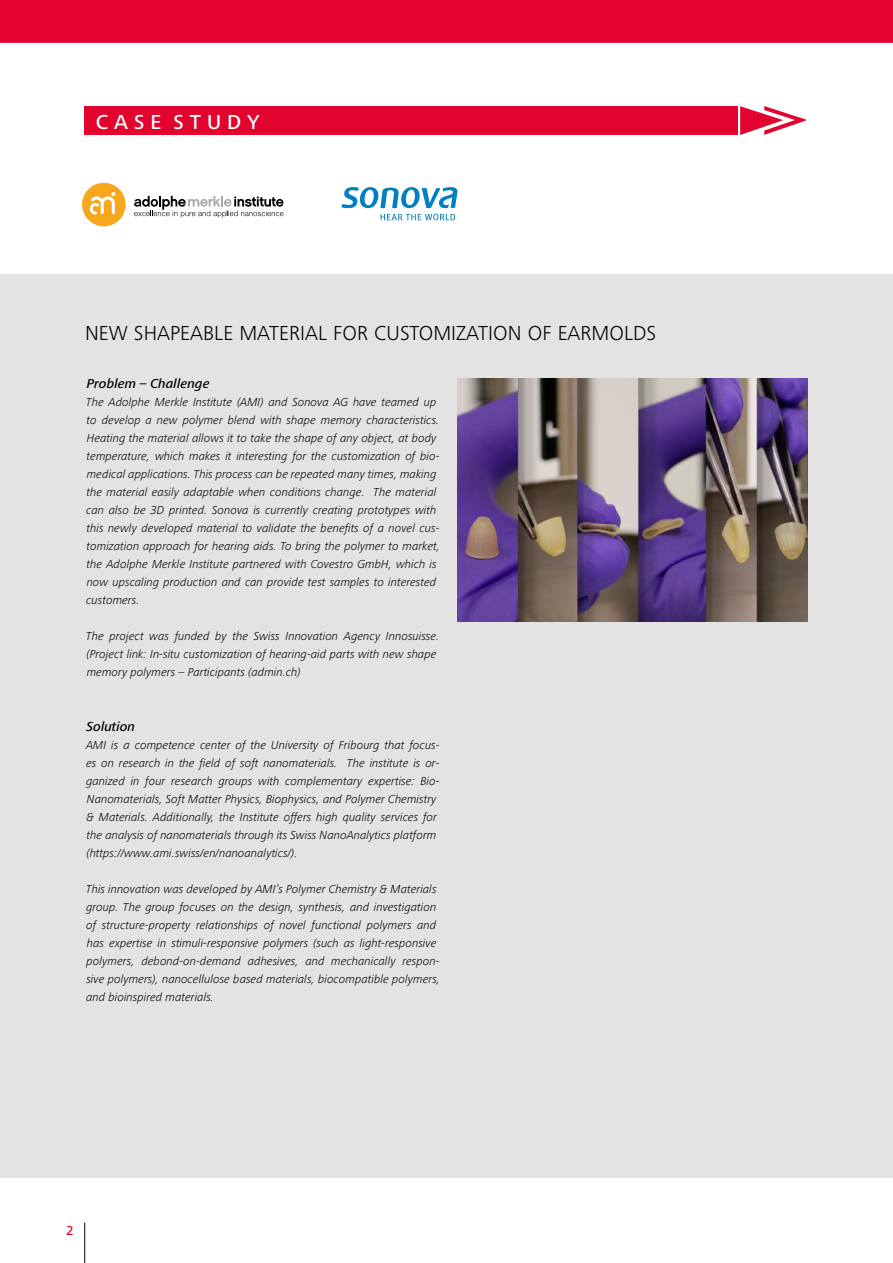
<style>
.page{position:relative;width:893px;height:1263px;background:#fff}
.page>*{position:absolute;margin:0;border:0;box-sizing:border-box;transform-origin:0 0}
.t1{font:300 21px "Frutiger Next Pro";color:#000}
.t2{font:500 21px "Frutiger Next Pro";color:#fff}
.t3{font:italic 500 13.5px "Frutiger Next Pro";letter-spacing:.005em;color:#000}
.t4{font:500 13.5px "Frutiger Next Pro";color:#e4032e}
.t5{font:italic 300 12px/18px "Frutiger Next Pro";color:#000}
</style>
<div class="page">
<div style="left:0;top:274px;width:893px;height:904px;background:#e3e3e3"></div>
<svg style="left:740px;top:106px;width:66px;height:29px"></svg>
<div style="left:84px;top:106px;width:653px;height:29px;background:#e2042e"></div>
<div style="left:0;top:0;width:893px;height:43px;background:#e4032e"></div>
<hr style="left:84px;top:1223px;width:1px;height:40px;background:#000">
<div style="left:82px;top:183px;width:44px;height:43px;background:#f7a71c;border-radius:50%"></div>
<svg style="left:134px;top:196px;width:150px;height:22px"></svg>
<svg style="left:90px;top:192px;width:26px;height:22px"></svg>
<svg style="left:342px;top:187px;width:115px;height:33px"></svg>
<img style="left:457px;top:378px;width:351px;height:243px">
<h1 class="t2" style="left:96px;top:110px;width:165px">C A S E S T U D Y</h1>
<h1 class="t1" style="left:85px;top:321px;width:573px">NEW SHAPEABLE MATERIAL FOR CUSTOMIZATION OF EARMOLDS</h1>
<p class="t3" style="left:87px;top:376px;width:124px">Problem – Challenge</p>
<p class="t5" style="left:86px;top:393px;width:355px">The Adolphe Merkle Institute (AMI) and Sonova AG have teamed up to develop a new polymer blend with shape memory characteristics.<br>Heating the material allows it to take the shape of any object, at body temperature, which makes it interesting for the customization of bio&shy;medical applications. This process can be repeated many times, making the material easily adaptable when conditions change. The material can also be 3D printed. Sonova is currently creating prototypes with this newly developed material to validate the benefits of a novel cus&shy;tomization approach for hearing aids. To bring the polymer to market, the Adolphe Merkle Institute partnered with Covestro GmbH, which is now upscaling production and can provide test samples to interested customers.</p>
<p class="t5" style="left:86px;top:627px;width:355px">The project was funded by the Swiss Innovation Agency Innosuisse. (Project link: In-situ customization of hearing-aid parts with new shape memory polymers – Participants (admin.ch)</p>
<p class="t3" style="left:86px;top:719px;width:50px">Solution</p>
<p class="t5" style="left:86px;top:736px;width:355px">AMI is a competence center of the University of Fribourg that focus&shy;es on research in the field of soft nanomaterials. The institute is or&shy;ganized in four research groups with complementary expertise: Bio-Nanomaterials, Soft Matter Physics, Biophysics, and Polymer Chemistry &amp; Materials. Additionally, the Institute offers high quality services for the analysis of nanomaterials through its Swiss NanoAnalytics platform (https://www.ami.swiss/en/nanoanalytics/).</p>
<p class="t5" style="left:86px;top:880px;width:356px">This innovation was developed by AMI’s Polymer Chemistry &amp; Materials group. The group focuses on the design, synthesis, and investigation of structure-property relationships of novel functional polymers and has expertise in stimuli-responsive polymers (such as light-responsive polymers, debond-on-demand adhesives, and mechanically respon&shy;sive polymers), nanocellulose based materials, biocompatible polymers, and bioinspired materials.</p>
<p class="t4" style="left:66px;top:1223px;width:9px">2</p>
</div>
